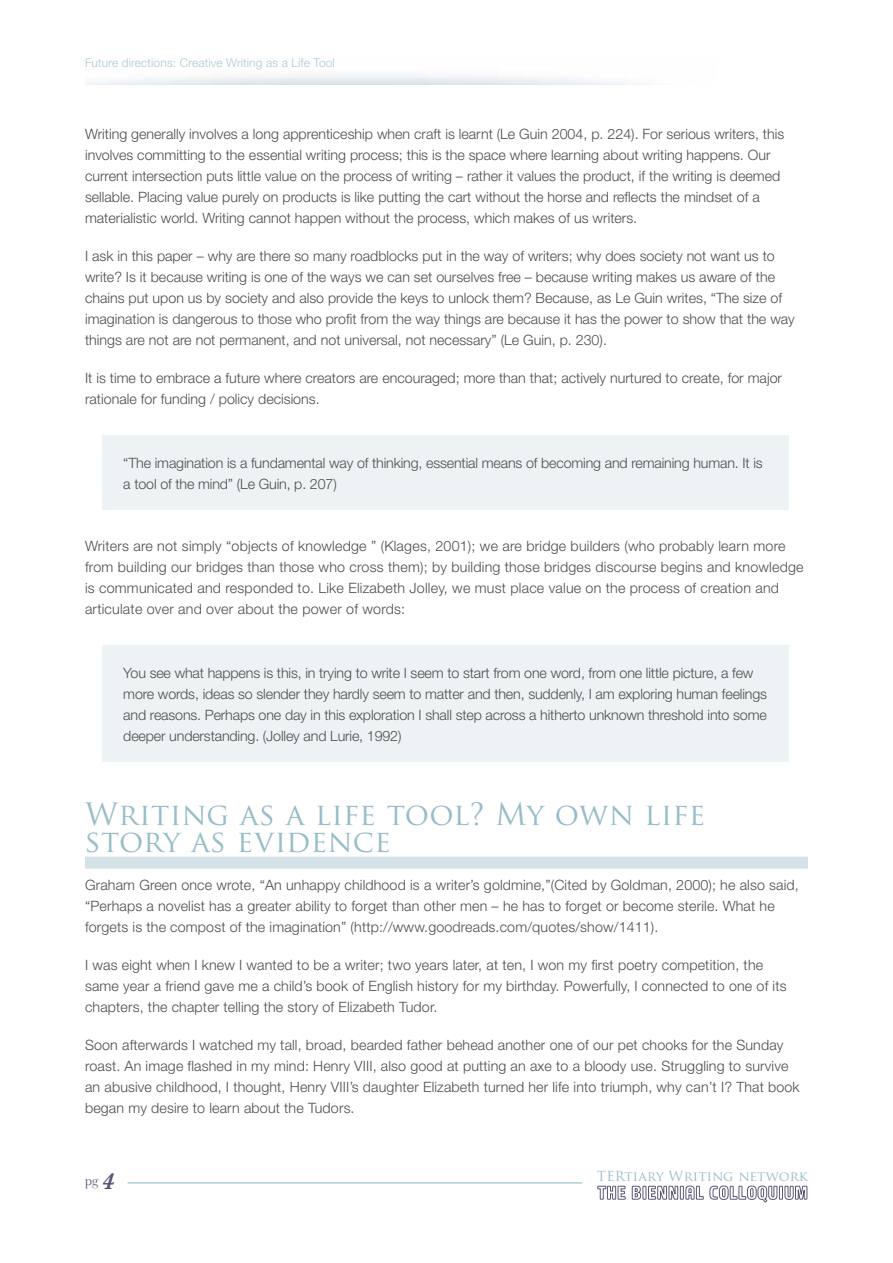
<style>
.page{position:relative;width:893px;height:1263px;background:#fff}
.page>*{position:absolute;margin:0;border:0;box-sizing:border-box;transform-origin:0 0}
.t1{font:30px/27px "Trajan Pro";letter-spacing:.015em;color:#97bdc9}
.t2{font:italic 600 24px "Baskerville";color:#595675}
.t3{font:300 14.25px/21px "Helvetica Neue";color:#4d4d4f}
.t4{font:13.5px "Trajan Pro";letter-spacing:.015em;color:#97bdc9}
.t5{font:13.5px "Baskerville";color:#595675}
.t6{font:300 12px "Helvetica Neue";letter-spacing:.01em;color:#adc9d3}
</style>
<div class="page">
<svg style="left:597px;top:1186px;width:29px;height:13px"></svg>
<svg style="left:632px;top:1186px;width:46px;height:13px"></svg>
<div style="left:680px;top:1186px;width:4px;height:13px;border:1px solid #595675"></div>
<svg style="left:685px;top:1186px;width:92px;height:16px"></svg>
<div style="left:779px;top:1186px;width:4px;height:13px;border:1px solid #595675"></div>
<svg style="left:785px;top:1185px;width:22px;height:15px"></svg>
<hr style="left:128px;top:1183px;width:454px;height:1px;background:#87b4c2">
<div style="left:85px;top:857px;width:723px;height:12px;background:#d4e1e6"></div>
<div style="left:102px;top:435px;width:687px;height:75px;background:#edf3f4"></div>
<div style="left:102px;top:645px;width:687px;height:117px;background:#edf3f4"></div>
<p class="t6" style="left:85px;top:55px;width:251px">Future directions: Creative Writing as a Life Tool</p>
<p class="t3" style="left:85px;top:123px;width:701px">Writing generally involves a long apprenticeship when craft is learnt (Le Guin 2004, p. 224). For serious writers, this involves committing to the essential writing process; this is the space where learning about writing happens. Our current intersection puts little value on the process of writing – rather it values the product, if the writing is deemed sellable. Placing value purely on products is like putting the cart without the horse and reflects the mindset of a materialistic world. Writing cannot happen without the process, which makes of us writers.</p>
<p class="t3" style="left:85px;top:245px;width:711px">I ask in this paper – why are there so many roadblocks put in the way of writers; why does society not want us to write? Is it because writing is one of the ways we can set ourselves free – because writing makes us aware of the chains put upon us by society and also provide the keys to unlock them? Because, as Le Guin writes, “The size of imagination is dangerous to those who profit from the way things are because it has the power to show that the way things are not are not permanent, and not universal, not necessary” (Le Guin, p. 230).</p>
<p class="t3" style="left:85px;top:367px;width:698px">It is time to embrace a future where creators are encouraged; more than that; actively nurtured to create, for major rationale for funding / policy decisions.</p>
<p class="t3" style="left:123px;top:452px;width:641px">“The imagination is a fundamental way of thinking, essential means of becoming and remaining human. It is a tool of the mind” (Le Guin, p. 207)</p>
<p class="t3" style="left:85px;top:535px;width:720px">Writers are not simply “objects of knowledge ” (Klages, 2001); we are bridge builders (who probably learn more from building our bridges than those who cross them); by building those bridges discourse begins and knowledge is communicated and responded to. Like Elizabeth Jolley, we must place value on the process of creation and articulate over and over about the power of words:</p>
<p class="t3" style="left:123px;top:662px;width:645px">You see what happens is this, in trying to write I seem to start from one word, from one little picture, a few more words, ideas so slender they hardly seem to matter and then, suddenly, I am exploring human feelings and reasons. Perhaps one day in this exploration I shall step across a hitherto unknown threshold into some deeper understanding. (Jolley and Lurie, 1992)</p>
<h1 class="t1" style="left:85px;top:801px;width:622px">Writing as a life tool? My own life story as evidence</h1>
<p class="t3" style="left:85px;top:874px;width:715px">Graham Green once wrote, “An unhappy childhood is a writer’s goldmine,”(Cited by Goldman, 2000); he also said, “Perhaps a novelist has a greater ability to forget than other men – he has to forget or become sterile. What he forgets is the compost of the imagination” (http://www.goodreads.com/quotes/show/1411).</p>
<p class="t3" style="left:85px;top:954px;width:703px">I was eight when I knew I wanted to be a writer; two years later, at ten, I won my first poetry competition, the same year a friend gave me a child’s book of English history for my birthday. Powerfully, I connected to one of its chapters, the chapter telling the story of Elizabeth Tudor.</p>
<p class="t3" style="left:85px;top:1034px;width:716px">Soon afterwards I watched my tall, broad, bearded father behead another one of our pet chooks for the Sunday roast. An image flashed in my mind: Henry VIII, also good at putting an axe to a bloody use. Struggling to survive an abusive childhood, I thought, Henry VIII’s daughter Elizabeth turned her life into triumph, why can’t I? That book began my desire to learn about the Tudors.</p>
<h2 class="t2" style="left:102px;top:1167px;width:13px">4</h2>
<p class="t5" style="left:85px;top:1172px;width:15px">pg</p>
<p class="t4" style="left:597px;top:1168px;width:213px">TERtiary Writing network</p>
</div>
